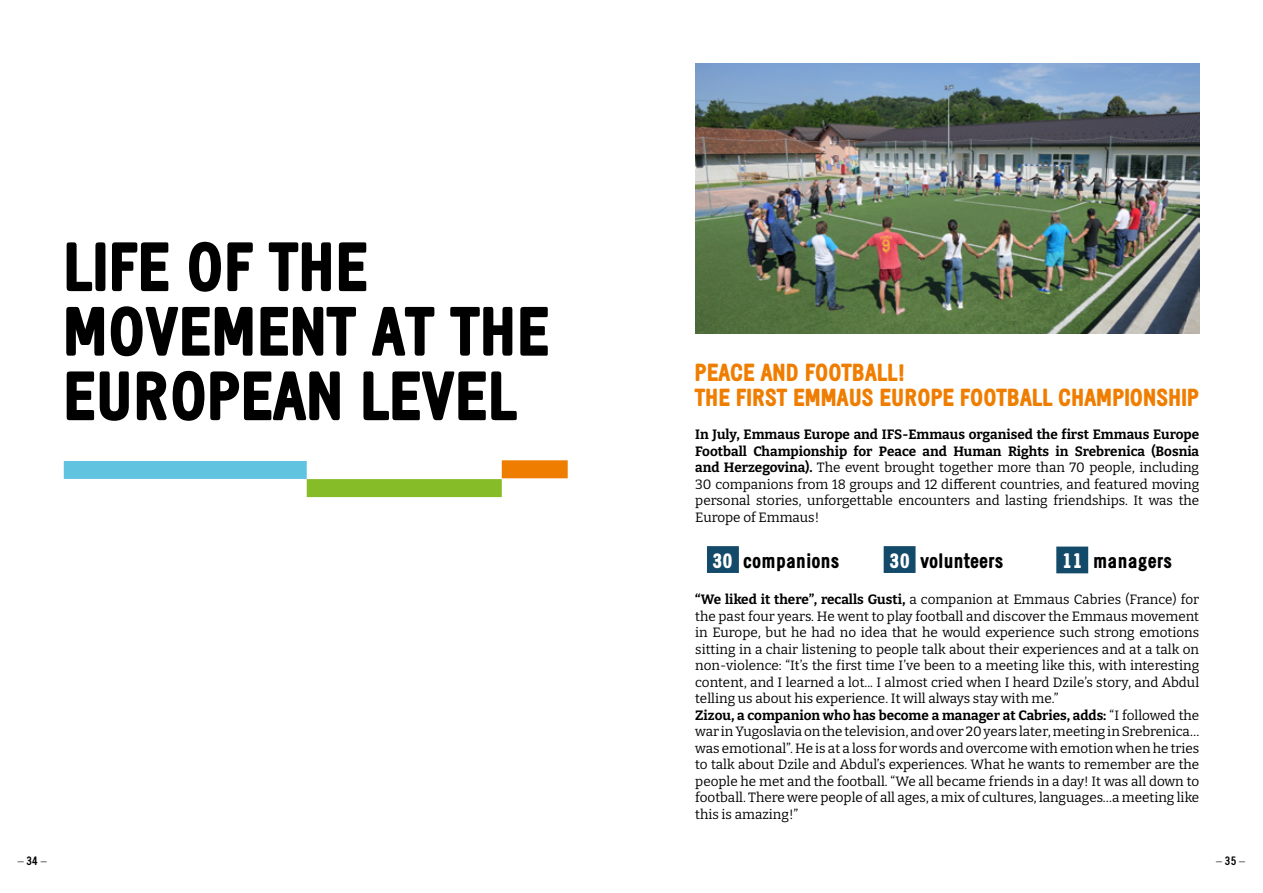
<style>
.page{position:relative;width:1263px;height:893px;background:#fff}
.page>*{position:absolute;margin:0;border:0;box-sizing:border-box;transform-origin:0 0}
.t1{font:900 67.5px/64.5px "Emmaus Diacritics";color:#000}
.t2{font:900 24px/25.5px "Emmaus Diacritics";color:#ef7d00}
.t3{font:900 21px "Emmaus Diacritics";color:#000}
.t4{font:13.5px/16.5px "Bitter";color:#000;text-align:justify}
.t5{font:300 12px "Emmaus";color:#000}
.s1{font-weight:700}
.s2{color:#fff}
</style>
<div class="page">
<div style="left:884px;top:546px;width:31px;height:27px;background:#144a69"></div>
<div style="left:1056px;top:547px;width:32px;height:26px;background:#144a69"></div>
<div style="left:707px;top:546px;width:32px;height:27px;background:#144a69;border:2px solid #144a69"></div>
<div style="left:64px;top:461px;width:243px;height:18px;background:#60c4e0"></div>
<div style="left:502px;top:460px;width:66px;height:18px;background:#ef7d00"></div>
<div style="left:307px;top:479px;width:195px;height:18px;background:#86bc28"></div>
<img style="left:695px;top:64px;width:504px;height:270px">
<h1 class="t1" style="left:64px;top:231px;width:488px">LIFE OF THE<br>MOVEMENT AT THE<br>EUROPEAN LEVEL</h1>
<h2 class="t2" style="left:695px;top:358px;width:505px">PEACE AND FOOTBALL!<br>THE FIRST EMMAUS EUROPE FOOTBALL CHAMPIONSHIP</h2>
<p class="t4" style="left:695px;top:426px;width:505px"><span class="s1">In July, Emmaus Europe and IFS-Emmaus organised the first Emmaus Europe Football Championship for Peace and Human Rights in Srebrenica (Bosnia and Herzegovina).</span> The event brought together more than 70 people, including 30 companions from 18 groups and 12 different countries, and featured moving personal stories, unforgettable encounters and lasting friendships. It was the Europe of Emmaus!</p>
<h3 class="t3" style="left:713px;top:543px;width:129px"><span class="s2">30</span> companions</h3>
<h3 class="t3" style="left:890px;top:543px;width:116px"><span class="s2">30</span> volunteers</h3>
<h3 class="t3" style="left:1062px;top:543px;width:112px"><span class="s2">11</span> managers</h3>
<p class="t4" style="left:695px;top:591px;width:505px;text-align:left"><span class="s1">“We liked it there”, recalls Gusti,</span> a companion at Emmaus Cabries (France) for the past four years. He went to play football and discover the Emmaus movement in Europe, but he had no idea that he would experience such strong emotions sitting in a chair listening to people talk about their experiences and at a talk on non-violence: “It’s the first time I’ve been to a meeting like this, with interesting content, and I learned a lot... I almost cried when I heard Dzile’s story, and Abdul telling us about his experience. It will always stay with me.”<br><span class="s1">Zizou, a companion who has become a manager at Cabries, adds:</span> “I followed the war in Yugoslavia on the television, and over 20 years later, meeting in Srebrenica… was emotional”. He is at a loss for words and overcome with emotion when he tries to talk about Dzile and Abdul’s experiences. What he wants to remember are the people he met and the football. “We all became friends in a day! It was all down to football. There were people of all ages, a mix of cultures, languages…a meeting like this is amazing!”</p>
<p class="t5" style="left:18px;top:854px;width:31px">– <span class="s1">34</span> –</p>
<p class="t5" style="left:1216px;top:854px;width:31px">– <span class="s1">35</span> –</p>
</div>
